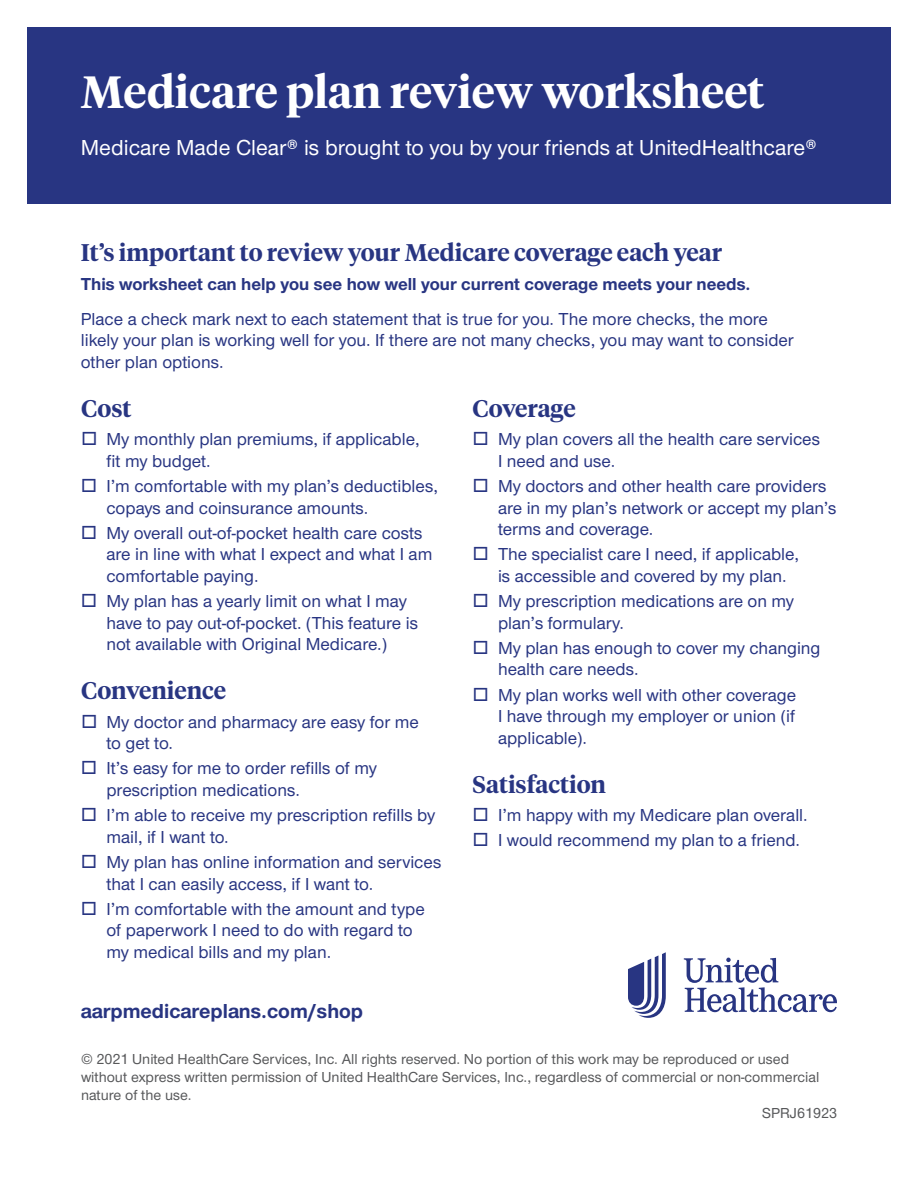
<style>
.page{position:relative;width:918px;height:1188px;background:#fff}
.page>*{position:absolute;margin:0;border:0;box-sizing:border-box;transform-origin:0 0}
.t1{font:600 45px "UHC Serif Headline";color:#fff}
.t2{font:600 24px "UHC Serif Headline";color:#283582}
.t3{font:500 22.5px "UHC Sans";color:#fff}
.t4{font:700 21px "UHC Sans";color:#283582}
.t5{font:500 18px/21.6px "UHC Sans";color:#283582}
.t6{font:700 18px "UHC Sans";color:#283582}
.t7{font:500 15px/18px "UHC Sans";color:#57585a}
.s1{font-family:"Inter"}
</style>
<div class="page">
<div style="left:27px;top:27px;width:864px;height:176px;background:#283582"></div>
<svg style="left:628px;top:952px;width:38px;height:66px"></svg>
<svg style="left:684px;top:958px;width:153px;height:54px"></svg>
<p class="t1" style="left:81px;top:61px;width:685px">Medicare plan review worksheet</p>
<p class="t3" style="left:81px;top:133px;width:738px">Medicare Made Clear® is brought to you by your friends at UnitedHealthcare®</p>
<p class="t2" style="left:81px;top:236px;width:643px">It’s important to review your Medicare coverage each year</p>
<p class="t6" style="left:81px;top:271px;width:671px">This worksheet can help you see how well your current coverage meets your needs.</p>
<p class="t5" style="left:81px;top:307px;width:714px">Place a check mark next to each statement that is true for you. The more checks, the more likely your plan is working well for you. If there are not many checks, you may want to consider other plan options.</p>
<p class="t2" style="left:81px;top:392px;width:52px">Cost</p>
<p class="t5" style="left:106px;top:428px;width:315px;text-indent:-25px"><span class="s1">□</span> My monthly plan premiums, if applicable, fit my budget.</p>
<p class="t5" style="left:106px;top:475px;width:333px;text-indent:-25px"><span class="s1">□</span> I’m comfortable with my plan’s deductibles, copays and coinsurance amounts.</p>
<p class="t5" style="left:106px;top:521px;width:327px;text-indent:-25px"><span class="s1">□</span> My overall out-of-pocket health care costs are in line with what I expect and what I am comfortable paying.</p>
<p class="t5" style="left:106px;top:590px;width:313px;text-indent:-25px"><span class="s1">□</span> My plan has a yearly limit on what I may have to pay out-of-pocket. (This feature is not available with Original Medicare.)</p>
<p class="t2" style="left:81px;top:674px;width:147px">Convenience</p>
<p class="t5" style="left:106px;top:710px;width:314px;text-indent:-25px"><span class="s1">□</span> My doctor and pharmacy are easy for me to get to.</p>
<p class="t5" style="left:106px;top:757px;width:272px;text-indent:-25px"><span class="s1">□</span> It’s easy for me to order refills of my prescription medications.</p>
<p class="t5" style="left:106px;top:804px;width:330px;text-indent:-25px"><span class="s1">□</span> I’m able to receive my prescription refills by mail, if I want to.</p>
<p class="t5" style="left:106px;top:850px;width:336px;text-indent:-25px"><span class="s1">□</span> My plan has online information and services that I can easily access, if I want to.</p>
<p class="t5" style="left:106px;top:897px;width:320px;text-indent:-25px"><span class="s1">□</span> I’m comfortable with the amount and type of paperwork I need to do with regard to my medical bills and my plan.</p>
<p class="t4" style="left:81px;top:997px;width:284px">aarpmedicareplans.com/shop</p>
<p class="t2" style="left:473px;top:392px;width:105px">Coverage</p>
<p class="t5" style="left:498px;top:428px;width:324px;text-indent:-25px"><span class="s1">□</span> My plan covers all the health care services<br>I need and use.</p>
<p class="t5" style="left:498px;top:475px;width:340px;text-indent:-25px"><span class="s1">□</span> My doctors and other health care providers are in my plan’s network or accept my plan’s terms and coverage.</p>
<p class="t5" style="left:498px;top:543px;width:302px;text-indent:-25px"><span class="s1">□</span> The specialist care I need, if applicable, is accessible and covered by my plan.</p>
<p class="t5" style="left:498px;top:590px;width:298px;text-indent:-25px"><span class="s1">□</span> My prescription medications are on my plan’s formulary.</p>
<p class="t5" style="left:498px;top:636px;width:324px;text-indent:-25px"><span class="s1">□</span> My plan has enough to cover my changing health care needs.</p>
<p class="t5" style="left:498px;top:683px;width:300px;text-align:justify;text-indent:-25px"><span class="s1">□</span> My plan works well with other coverage I have through my employer or union (if applicable).</p>
<p class="t2" style="left:473px;top:768px;width:135px">Satisfaction</p>
<p class="t5" style="left:473px;top:804px;width:337px"><span class="s1">□</span> I’m happy with my Medicare plan overall.</p>
<p class="t5" style="left:473px;top:829px;width:329px"><span class="s1">□</span> I would recommend my plan to a friend.</p>
<p class="t7" style="left:81px;top:1049px;width:740px">© 2021 United HealthCare Services, Inc. All rights reserved. No portion of this work may be reproduced or used without express written permission of United HealthCare Services, Inc., regardless of commercial or non-commercial nature of the use.</p>
<p class="t7" style="left:762px;top:1103px;width:76px">SPRJ61923</p>
</div>
